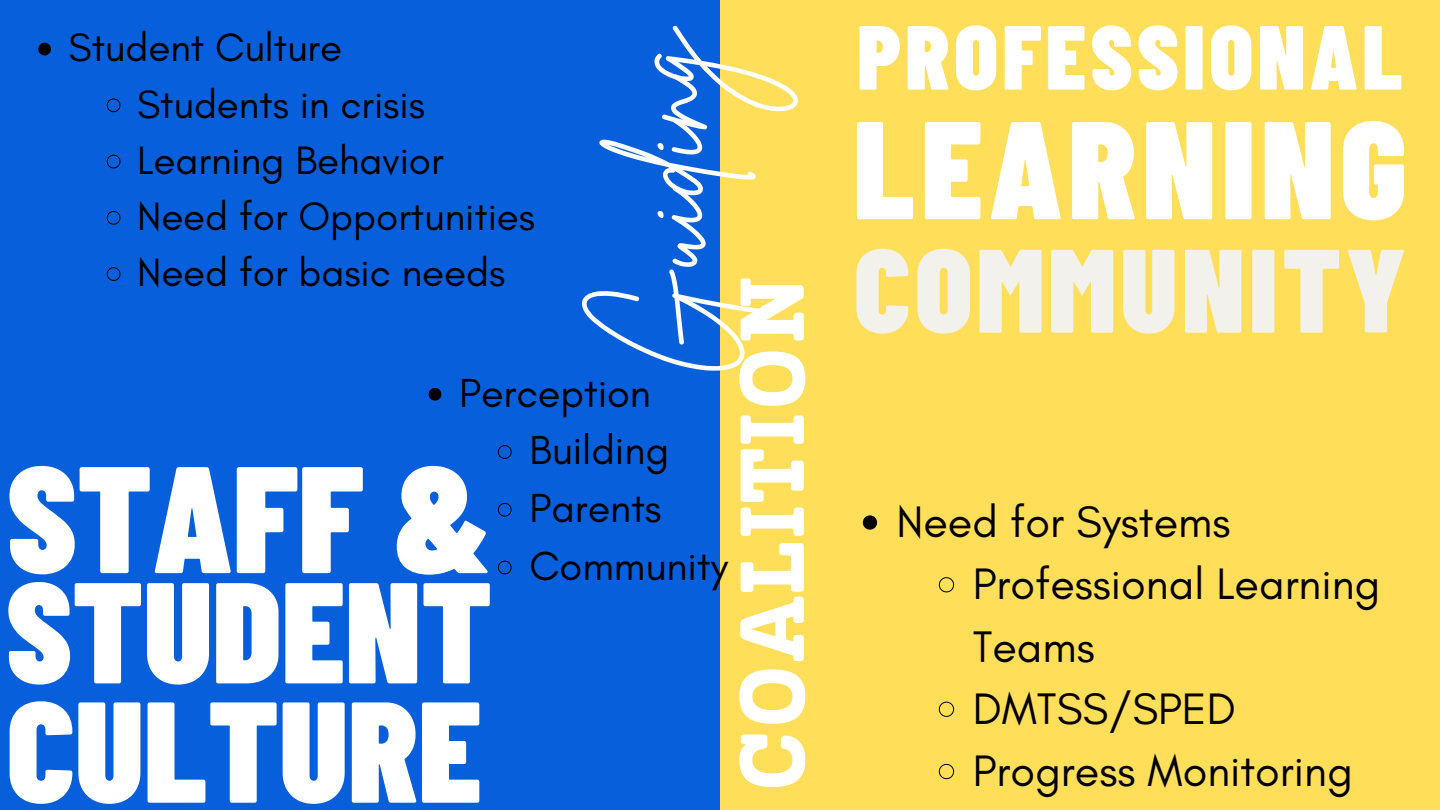
<style>
.page{position:relative;width:1440px;height:810px;background:#075fdb}
.page>*{position:absolute;margin:0;border:0;box-sizing:border-box;transform-origin:0 0}
.t1{font:900 151.5px "Barlow Condensed";color:#fff}
.t2{font:900 143.2px "Barlow Condensed";color:#fff}
.t3{font:900 138.8px "Barlow Condensed";letter-spacing:.045em;color:#fff}
.t4{font:120px "Brittany Signature";color:#fff}
.t5{font:900 118.5px "Barlow Condensed";letter-spacing:.04em;color:#f2f1eb}
.t6{font:900 90.7px "Barlow Condensed";letter-spacing:.05em;color:#fff}
.t7{font:700 90.2px "Carollo Playscript";color:#fff}
.t8{font:44.9px/62.2px "Glacial Indifference";color:#000}
.t9{font:41.4px "Glacial Indifference";color:#000}
.t10{font:40.3px "Glacial Indifference";color:#000}
</style>
<div class="page">
<div style="left:720px;top:0;width:720px;height:810px;background:#ffde59"></div>
<svg style="left:38px;top:43px;width:13px;height:12px"></svg>
<svg style="left:106px;top:98px;width:15px;height:15px"></svg>
<svg style="left:106px;top:154px;width:15px;height:15px"></svg>
<svg style="left:106px;top:211px;width:15px;height:14px"></svg>
<svg style="left:106px;top:267px;width:15px;height:14px"></svg>
<svg style="left:429px;top:388px;width:12px;height:13px"></svg>
<svg style="left:498px;top:445px;width:14px;height:14px"></svg>
<svg style="left:498px;top:503px;width:14px;height:14px"></svg>
<svg style="left:498px;top:560px;width:14px;height:15px"></svg>
<svg style="left:863px;top:515px;width:14px;height:15px"></svg>
<svg style="left:938px;top:577px;width:16px;height:16px"></svg>
<svg style="left:938px;top:701px;width:16px;height:16px"></svg>
<svg style="left:938px;top:764px;width:16px;height:15px"></svg>
<p class="t4" style="left:587px;top:377px;width:346px;rotate:-90deg">Guiding</p>
<p class="t10" style="left:69px;top:23px;width:275px">Student Culture</p>
<p class="t10" style="left:137px;top:79px;width:289px">Students in crisis</p>
<h6 class="t10" style="left:137px;top:136px;width:308px">Learning Behavior</h6>
<p class="t10" style="left:137px;top:192px;width:400px">Need for Opportunities</p>
<p class="t10" style="left:137px;top:248px;width:370px">Need for basic needs</p>
<p class="t7" style="left:713px;top:793px;width:519px;rotate:-90deg">COALITION</p>
<p class="t9" style="left:459px;top:367px;width:193px">Perception</p>
<p class="t9" style="left:529px;top:425px;width:141px">Building</p>
<p class="t9" style="left:529px;top:483px;width:134px">Parents</p>
<p class="t9" style="left:529px;top:541px;width:200px">Community</p>
<h4 class="t1" style="left:7px;top:422px;width:486px">STAFF &amp;</h4>
<p class="t2" style="left:6px;top:540px;width:488px">STUDENT</p>
<h5 class="t2" style="left:7px;top:660px;width:477px">CULTURE</h5>
<h2 class="t6" style="left:857px;top:-1px;width:547px">PROFESSIONAL</h2>
<h3 class="t3" style="left:853px;top:80px;width:555px">LEARNING</h3>
<h5 class="t5" style="left:854px;top:214px;width:553px">COMMUNITY</h5>
<p class="t8" style="left:896px;top:490px;width:336px">Need for Systems</p>
<p class="t8" style="left:973px;top:553px;width:409px">Professional Learning<br>Teams</p>
<p class="t8" style="left:973px;top:677px;width:265px">DMTSS/SPED</p>
<h1 class="t8" style="left:973px;top:739px;width:382px">Progress Monitoring</h1>
</div>
